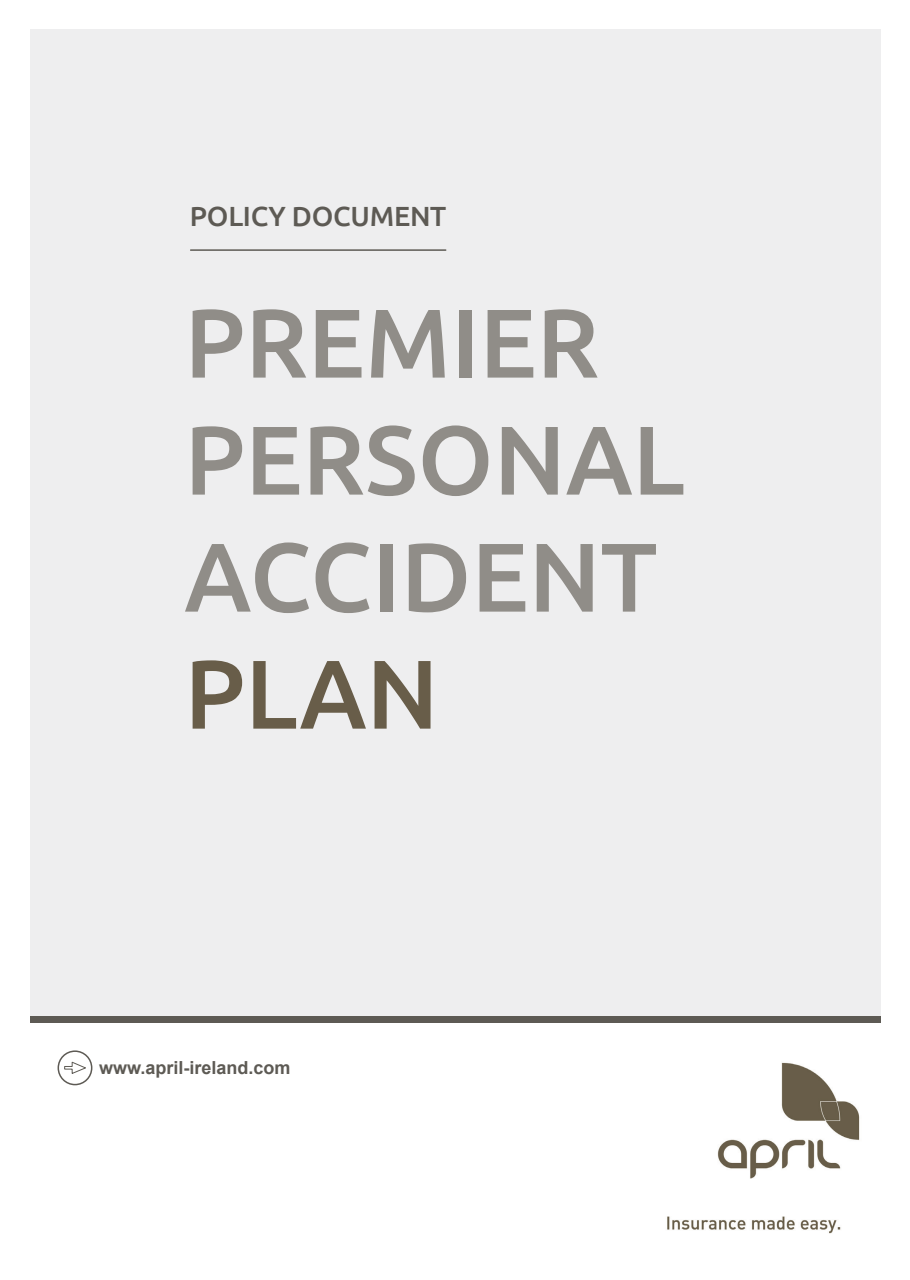
<style>
.page{position:relative;width:910px;height:1280px;background:#fff}
.page>*{position:absolute;margin:0;border:0;box-sizing:border-box;transform-origin:0 0}
.t1{font:500 97.5px/117px "Ubuntu";color:#908d88}
.t2{font:500 27.75px "Ubuntu";letter-spacing:-.01em;color:#5d5a54}
.Call_to_action_2{font:700 18px "Arial";color:#5d5a54}
.s1{color:#685d49}
</style>
<div class="page">
<div style="left:30px;top:30px;width:850px;height:986px;background:#eeeeef"></div>
<hr style="left:191px;top:249px;width:255px;height:2px;background:#5d5a54">
<div style="left:30px;top:1016px;width:850px;height:7px;background:#5d5a54"></div>
<img style="left:667px;top:1062px;width:193px;height:172px">
<svg style="left:64px;top:1061px;width:22px;height:13px"></svg>
<div style="left:58px;top:1050px;width:34px;height:35px;border:2px solid #5d5a54;border-radius:50%"></div>
<p class="t2" style="left:190px;top:199px;width:258px">POLICY DOCUMENT</p>
<p class="t1" style="left:185px;top:281px;width:416px">PREMIER</p>
<p class="t1" style="left:185px;top:398px;width:502px">PERSONAL<br>ACCIDENT<br><span class="s1">PLAN</span></p>
<p class="Call_to_action_2" style="left:99px;top:1056px;width:193px">www.april-ireland.com</p>
</div>
